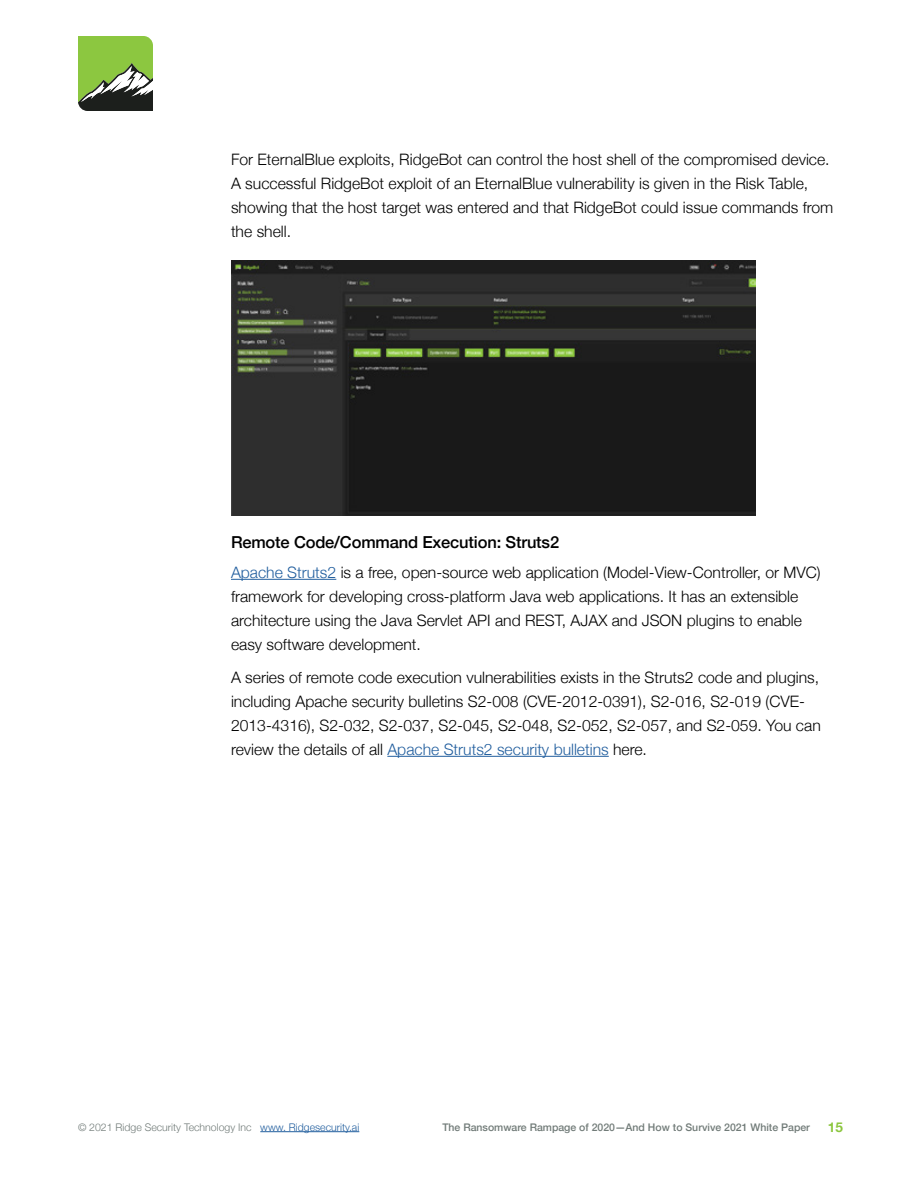
<style>
.page{position:relative;width:918px;height:1188px;background:#fff}
.page>*{position:absolute;margin:0;border:0;box-sizing:border-box;transform-origin:0 0}
.t1{font:500 16.5px "Helvetica Neue";letter-spacing:-.01em;color:#000}
.t2{font:300 15.75px/24px "Helvetica Neue";color:#000}
.t3{font:700 13.5px "Helvetica Neue";color:#8cc63f}
.t4{font:500 10.5px "Helvetica Neue";color:#717b78}
.t5{font:300 10.5px "Helvetica Neue";color:#717b78}
.s1{color:#215e9e}
</style>
<div class="page">
<hr style="left:260px;top:1131px;width:99px;height:1px;background:#215e9e">
<svg style="left:78px;top:36px;width:75px;height:75px;background:#799d4d"></svg>
<hr style="left:231px;top:579px;width:105px;height:1px;background:#215e9e">
<hr style="left:387px;top:756px;width:222px;height:1px;background:#215e9e">
<img style="left:231px;top:261px;width:525px;height:254px">
<p class="t2" style="left:231px;top:146px;width:604px">For EternalBlue exploits, RidgeBot can control the host shell of the compromised device.<br>A successful RidgeBot exploit of an EternalBlue vulnerability is given in the Risk Table, showing that the host target was entered and that RidgeBot could issue commands from the shell.</p>
<p class="t1" style="left:231px;top:529px;width:330px">Remote Code/Command Execution: Struts2</p>
<p class="t2" style="left:231px;top:559px;width:591px"><span class="s1">Apache Struts2</span> is a free, open-source web application (Model-View-Controller, or MVC) framework for developing cross-platform Java web applications. It has an extensible architecture using the Java Servlet API and REST, AJAX and JSON plugins to enable easy software development.</p>
<p class="t2" style="left:231px;top:664px;width:591px">A series of remote code execution vulnerabilities exists in the Struts2 code and plugins, including Apache security bulletins S2-008 (CVE-2012-0391), S2-016, S2-019 (CVE-2013-4316), S2-032, S2-037, S2-045, S2-048, S2-052, S2-057, and S2-059. You can review the details of all <span class="s1">Apache Struts2 security bulletins</span> here.</p>
<p class="t5" style="left:78px;top:1118px;width:283px">© 2021 Ridge Security Technology Inc <span class="s1">www. Ridgesecurity.ai</span></p>
<p class="t4" style="left:442px;top:1119px;width:369px">The Ransomware Rampage of 2020—And How to Survive 2021 White Paper</p>
<p class="t3" style="left:828px;top:1116px;width:17px">15</p>
</div>
